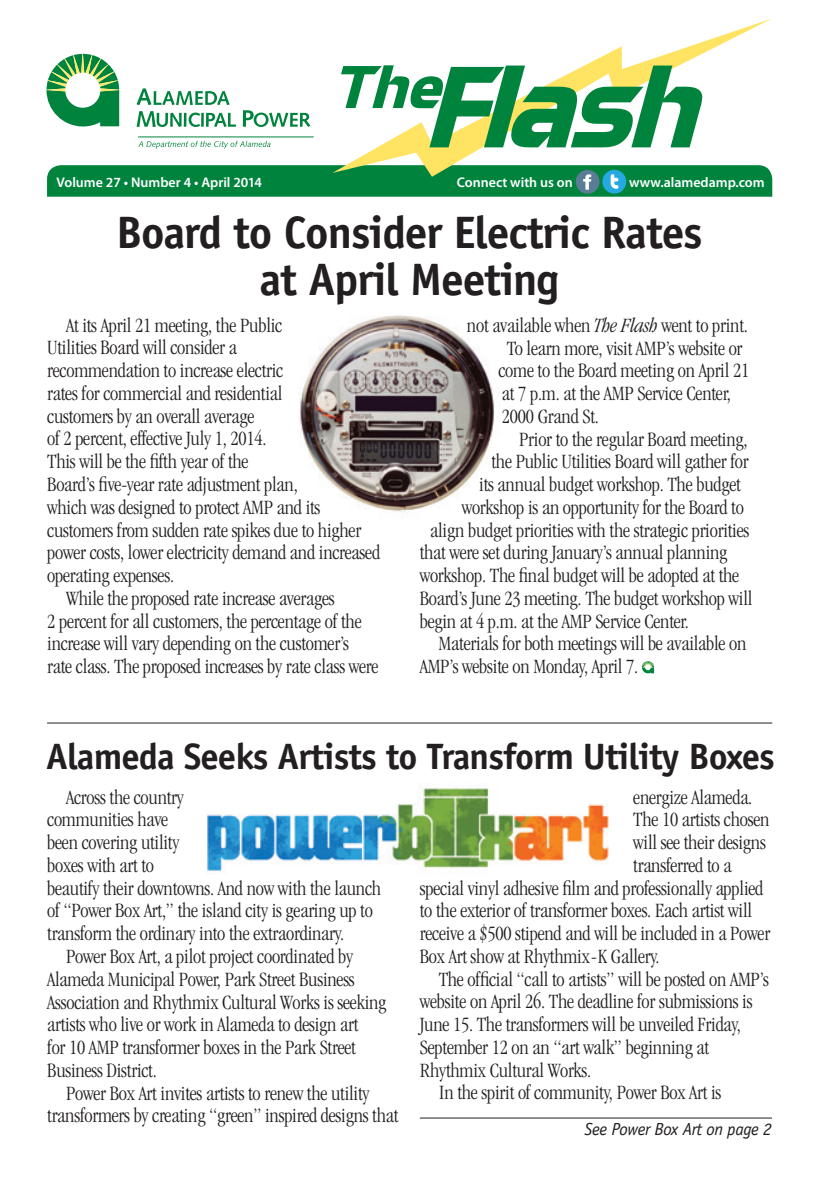
<style>
.page{position:relative;width:819px;height:1182px;background:#fff}
.page>*{position:absolute;margin:0;border:0;box-sizing:border-box;transform-origin:0 0}
.t1{font:700 45.5px/47.2px "Officina Sans";letter-spacing:-.025em;color:#231f20;text-align:center}
.t2{font:700 36.75px "Officina Sans";letter-spacing:-.025em;color:#231f20}
.t3{font:300 condensed 21px/22.8px "Garamond";letter-spacing:-.01em;color:#231f20}
.t4{font:italic 17.5px "Officina Sans";letter-spacing:-.025em;color:#231f20}
.t5{font:600 14px "Myriad Pro";color:#fff}
.s1{font-style:italic}
</style>
<div class="page">
<img style="left:298px;top:315px;width:196px;height:197px">
<img style="left:206px;top:788px;width:403px;height:84px">
<svg style="left:137px;top:88px;width:93px;height:17px"></svg>
<svg style="left:138px;top:141px;width:133px;height:8px"></svg>
<hr style="left:138px;top:137px;width:176px;height:1px;background:#00843d">
<svg style="left:46px;top:54px;width:73px;height:72px"></svg>
<svg style="left:137px;top:111px;width:63px;height:16px"></svg>
<hr style="left:201px;top:113px;width:3px;height:14px;background:#00843d">
<svg style="left:206px;top:113px;width:30px;height:14px"></svg>
<svg style="left:243px;top:110px;width:67px;height:17px"></svg>
<svg style="left:346px;top:19px;width:425px;height:146px"></svg>
<svg style="left:341px;top:65px;width:363px;height:83px"></svg>
<hr style="left:420px;top:1117px;width:352px;height:1px;background:#231f20">
<svg style="left:47px;top:165px;width:725px;height:32px;background:#0b8846"></svg>
<svg style="left:642px;top:661px;width:12px;height:12px"></svg>
<hr style="left:47px;top:722px;width:725px;height:1px;background:#231f20">
<p class="t5" style="left:57px;top:173px;width:207px">Volume 27 • Number 4 • April 2014</p>
<p class="t5" style="left:457px;top:173px;width:117px">Connect with us on</p>
<p class="t5" style="left:629px;top:173px;width:137px">www.alamedamp.com</p>
<h1 class="t1" style="left:116px;top:208px;width:588px">Board to Consider Electric Rates at April Meeting</h1>
<p class="t3" style="left:66px;top:314px;width:218px">At its April 21 meeting, the Public</p>
<p class="t3" style="left:47px;top:336px;width:191px">Utilities Board will consider a</p>
<p class="t3" style="left:47px;top:359px;width:237px">recommendation to increase electric</p>
<p class="t3" style="left:47px;top:382px;width:237px">rates for commercial and residential</p>
<p class="t3" style="left:47px;top:405px;width:209px">customers by an overall average</p>
<p class="t3" style="left:47px;top:427px;width:221px">of 2 percent, effective July 1, 2014.</p>
<p class="t3" style="left:47px;top:450px;width:203px">This will be the fifth year of the</p>
<p class="t3" style="left:47px;top:473px;width:252px">Board’s five-year rate adjustment plan,</p>
<p class="t3" style="left:47px;top:495px;width:275px">which was designed to protect AMP and its</p>
<p class="t3" style="left:47px;top:518px;width:315px">customers from sudden rate spikes due to higher</p>
<p class="t3" style="left:47px;top:541px;width:334px">power costs, lower electricity demand and increased</p>
<p class="t3" style="left:47px;top:564px;width:128px">operating expenses.</p>
<p class="t3" style="left:66px;top:586px;width:270px">While the proposed rate increase averages</p>
<p class="t3" style="left:47px;top:609px;width:316px">2 percent for all customers, the percentage of the</p>
<p class="t3" style="left:47px;top:632px;width:303px">increase will vary depending on the customer’s</p>
<p class="t3" style="left:47px;top:655px;width:333px">rate class. The proposed increases by rate class were</p>
<p class="t3" style="left:467px;top:314px;width:282px">not available when <span class="s1">The Flash</span> went to print.</p>
<p class="t3" style="left:507px;top:336px;width:237px">To learn more, visit AMP’s website or</p>
<p class="t3" style="left:498px;top:359px;width:252px">come to the Board meeting on April 21</p>
<p class="t3" style="left:502px;top:382px;width:230px">at 7 p.m. at the AMP Service Center,</p>
<p class="t3" style="left:502px;top:405px;width:98px">2000 Grand St.</p>
<p class="t3" style="left:519px;top:427px;width:230px">Prior to the regular Board meeting,</p>
<p class="t3" style="left:491px;top:450px;width:259px">the Public Utilities Board will gather for</p>
<p class="t3" style="left:479px;top:473px;width:263px">its annual budget workshop. The budget</p>
<p class="t3" style="left:462px;top:496px;width:284px">workshop is an opportunity for the Board to</p>
<p class="t3" style="left:430px;top:518px;width:321px">align budget priorities with the strategic priorities</p>
<p class="t3" style="left:420px;top:541px;width:309px">that were set during January’s annual planning</p>
<p class="t3" style="left:420px;top:564px;width:321px">workshop. The final budget will be adopted at the</p>
<p class="t3" style="left:420px;top:587px;width:334px">Board’s June 23 meeting. The budget workshop will</p>
<p class="t3" style="left:420px;top:609px;width:271px">begin at 4 p.m. at the AMP Service Center.</p>
<p class="t3" style="left:439px;top:632px;width:309px">Materials for both meetings will be available on</p>
<p class="t3" style="left:420px;top:655px;width:220px">AMP’s website on Monday, April 7.</p>
<h2 class="t2" style="left:46px;top:733px;width:730px">Alameda Seeks Artists to Transform Utility Boxes</h2>
<p class="t3" style="left:47px;top:785px;width:335px;text-indent:19px">Across the country<br>communities have<br>been covering utility<br>boxes with art to<br>beautify their downtowns. And now with the launch of “Power Box Art,” the island city is gearing up to transform the ordinary into the extraordinary.</p>
<p class="t3" style="left:47px;top:944px;width:341px;text-indent:19px">Power Box Art, a pilot project coordinated by Alameda Municipal Power, Park Street Business Association and Rhythmix Cultural Works is seeking artists who live or work in Alameda to design art<br>for 10 AMP transformer boxes in the Park Street Business District.</p>
<p class="t3" style="left:47px;top:1081px;width:353px;text-align:center">Power Box Art invites artists to renew the utility transformers by creating “green” inspired designs that</p>
<p class="t3" style="left:633px;top:785px;width:121px">energize Alameda.</p>
<p class="t3" style="left:633px;top:808px;width:138px">The 10 artists chosen</p>
<p class="t3" style="left:633px;top:831px;width:134px">will see their designs</p>
<p class="t3" style="left:633px;top:853px;width:100px">transferred to a</p>
<p class="t3" style="left:420px;top:876px;width:345px">special vinyl adhesive film and professionally applied</p>
<p class="t3" style="left:420px;top:899px;width:334px">to the exterior of transformer boxes. Each artist will</p>
<p class="t3" style="left:420px;top:922px;width:352px">receive a $500 stipend and will be included in a Power</p>
<p class="t3" style="left:420px;top:944px;width:241px">Box Art show at Rhythmix-K Gallery.</p>
<p class="t3" style="left:439px;top:967px;width:332px">The official “call to artists” will be posted on AMP’s</p>
<p class="t3" style="left:420px;top:990px;width:334px">website on April 26. The deadline for submissions is</p>
<p class="t3" style="left:420px;top:1013px;width:323px">June 15. The transformers will be unveiled Friday,</p>
<p class="t3" style="left:420px;top:1035px;width:291px">September 12 on an “art walk” beginning at</p>
<p class="t3" style="left:420px;top:1058px;width:173px">Rhythmix Cultural Works.</p>
<p class="t3" style="left:439px;top:1081px;width:284px">In the spirit of community, Power Box Art is</p>
<p class="t4" style="left:585px;top:1118px;width:189px">See Power Box Art on page 2</p>
</div>
